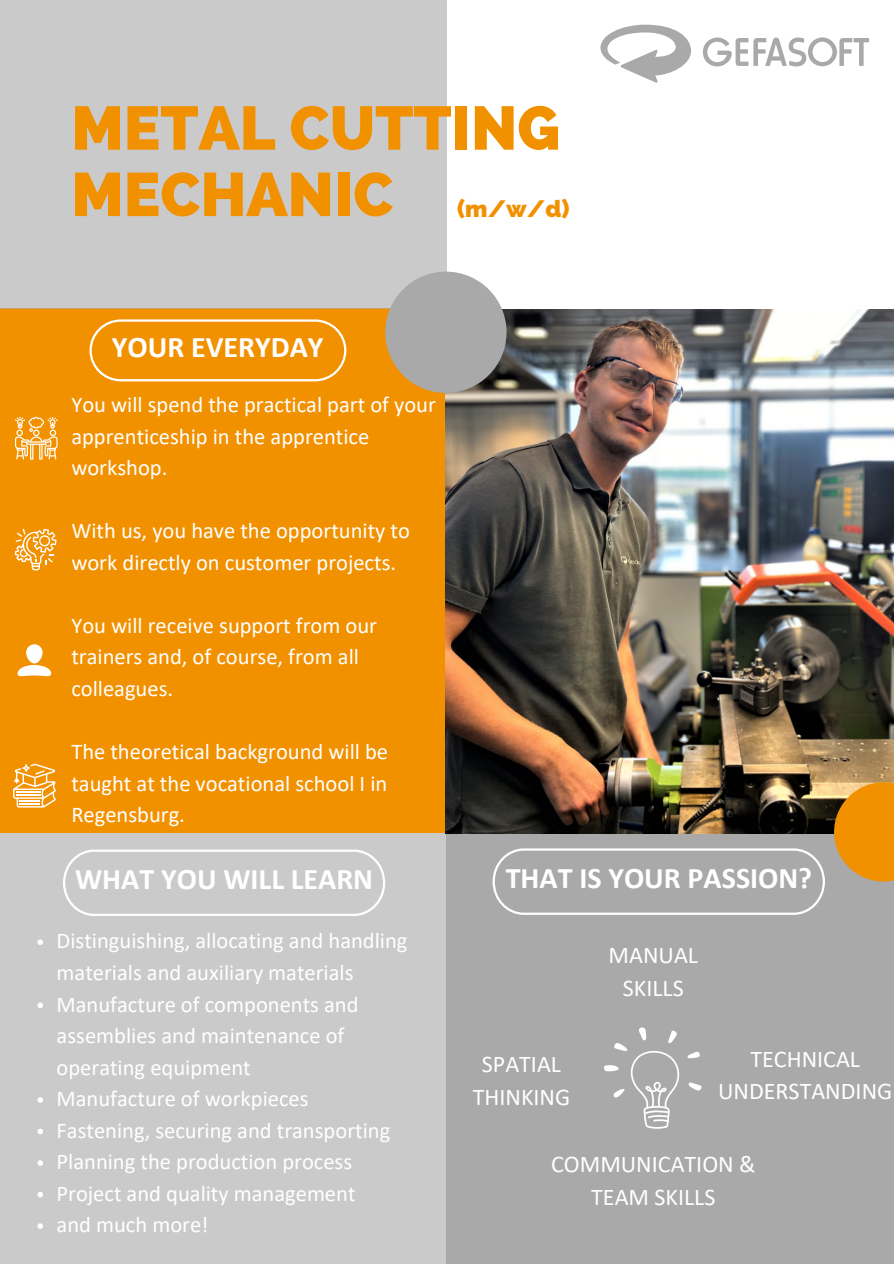
<style>
.page{position:relative;width:894px;height:1264px;background:#fff}
.page>*{position:absolute;margin:0;border:0;box-sizing:border-box;transform-origin:0 0}
.t1{font:800 61.2px "Raleway";color:#f29100}
.t2{font:700 30px "Calibri";color:#fff}
.t3{font:24px/32.7px "Calibri";color:#fff;text-align:center}
.t4{font:800 23.85px "Raleway";color:#f29100}
.t5{font:22.5px/31.5px "Calibri";color:#fff}
</style>
<div class="page">
<div style="left:0;top:832px;width:455px;height:431px;background:#cacaca"></div>
<div style="left:0;top:308px;width:447px;height:524px;background:#f29100"></div>
<div style="left:446px;top:832px;width:447px;height:431px;background:#a9a9a9"></div>
<img style="left:446px;top:309px;width:447px;height:524px">
<svg style="left:833px;top:782px;width:60px;height:99px;background:#e4941a"></svg>
<div style="left:0;top:0;width:447px;height:309px;background:#cacaca"></div>
<div style="left:385px;top:271px;width:121px;height:122px;background:#a9a9a9;border-radius:50%"></div>
<svg style="left:89px;top:319px;width:257px;height:62px"></svg>
<svg style="left:688px;top:1082px;width:13px;height:9px"></svg>
<svg style="left:687px;top:1052px;width:12px;height:6px"></svg>
<svg style="left:604px;top:1027px;width:75px;height:101px"></svg>
<svg style="left:492px;top:848px;width:332px;height:66px"></svg>
<svg style="left:13px;top:763px;width:43px;height:44px"></svg>
<div style="left:26px;top:644px;width:17px;height:19px;background:#fff;border-radius:8px"></div>
<svg style="left:18px;top:665px;width:33px;height:12px"></svg>
<svg style="left:15px;top:528px;width:42px;height:42px"></svg>
<svg style="left:15px;top:417px;width:43px;height:42px"></svg>
<svg style="left:702px;top:37px;width:166px;height:29px"></svg>
<svg style="left:600px;top:25px;width:90px;height:58px"></svg>
<svg style="left:37px;top:939px;width:6px;height:6px"></svg>
<svg style="left:37px;top:1002px;width:6px;height:6px"></svg>
<svg style="left:37px;top:1097px;width:6px;height:5px"></svg>
<svg style="left:37px;top:1128px;width:6px;height:6px"></svg>
<svg style="left:37px;top:1160px;width:6px;height:5px"></svg>
<svg style="left:37px;top:1191px;width:6px;height:6px"></svg>
<svg style="left:37px;top:1223px;width:6px;height:5px"></svg>
<svg style="left:63px;top:849px;width:322px;height:67px"></svg>
<p class="t1" style="left:71px;top:92px;width:490px">METAL CUTTING</p>
<p class="t1" style="left:71px;top:158px;width:323px">MECHANIC</p>
<p class="t4" style="left:457px;top:195px;width:114px">(m/w/d)</p>
<p class="t2" style="left:112px;top:334px;width:213px">YOUR EVERYDAY</p>
<p class="t5" style="left:71px;top:391px;width:366px">You will spend the practical part of your apprenticeship in the apprentice workshop.</p>
<p class="t5" style="left:71px;top:517px;width:340px">With us, you have the opportunity to work directly on customer projects.</p>
<p class="t5" style="left:71px;top:611px;width:307px">You will receive support from our trainers and, of course, from all colleagues.</p>
<p class="t5" style="left:71px;top:737px;width:318px;text-align:justify">The theoretical background will be taught at the vocational school I in Regensburg.</p>
<p class="t2" style="left:75px;top:866px;width:299px">WHAT YOU WILL LEARN</p>
<p class="t5" style="left:57px;top:927px;width:352px">Distinguishing, allocating and handling materials and auxiliary materials</p>
<p class="t5" style="left:57px;top:990px;width:303px">Manufacture of components and assemblies and maintenance of operating equipment</p>
<p class="t5" style="left:57px;top:1084px;width:253px">Manufacture of workpieces</p>
<p class="t5" style="left:57px;top:1116px;width:335px">Fastening, securing and transporting</p>
<p class="t5" style="left:57px;top:1147px;width:297px">Planning the production process</p>
<p class="t5" style="left:57px;top:1179px;width:300px">Project and quality management</p>
<p class="t5" style="left:57px;top:1210px;width:153px">and much more!</p>
<p class="t2" style="left:505px;top:865px;width:308px">THAT IS YOUR PASSION?</p>
<p class="t3" style="left:608px;top:940px;width:91px">MANUAL<br>SKILLS</p>
<p class="t3" style="left:472px;top:1049px;width:99px">SPATIAL<br>THINKING</p>
<p class="t3" style="left:718px;top:1044px;width:176px">TECHNICAL<br>UNDERSTANDING</p>
<p class="t3" style="left:551px;top:1149px;width:206px">COMMUNICATION &amp;<br>TEAM SKILLS</p>
</div>
